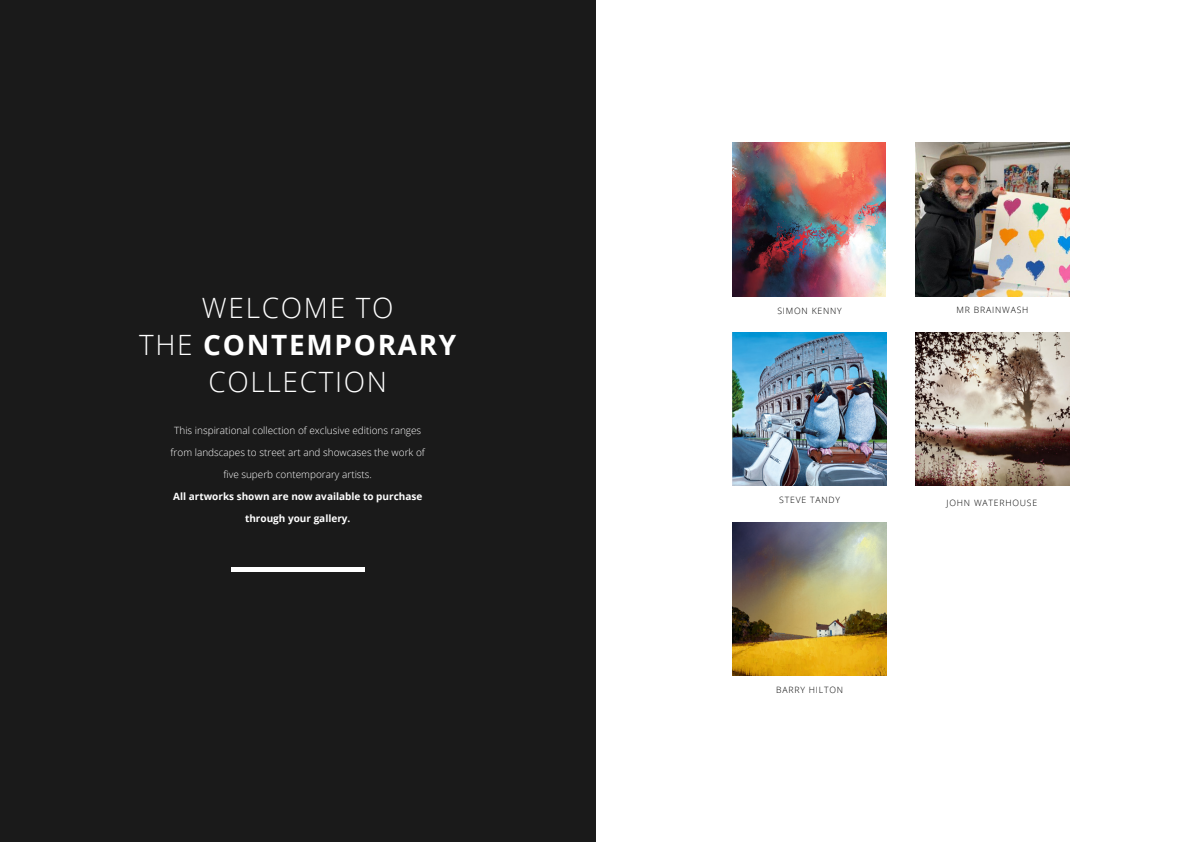
<style>
.page{position:relative;width:1191px;height:842px;background:#fff}
.page>*{position:absolute;margin:0;border:0;box-sizing:border-box;transform-origin:0 0}
.t1{font:300 28px "Open Sans";letter-spacing:.06em;color:#fff}
.t2{font:700 28px "Open Sans";letter-spacing:.06em;color:#fff}
.t3{font:300 10px "Open Sans";color:#fff}
.t4{font:700 10px "Open Sans";color:#fff}
.t5{font:300 8.7px "Open Sans";letter-spacing:.09em;color:#000}
.s1{font-weight:300}
</style>
<div class="page">
<div style="left:0;top:0;width:595px;height:842px;background:#1a1a1a"></div>
<img style="left:732px;top:143px;width:153px;height:153px">
<img style="left:733px;top:333px;width:153px;height:153px">
<img style="left:916px;top:333px;width:153px;height:153px">
<img style="left:733px;top:522px;width:153px;height:154px">
<img style="left:916px;top:143px;width:153px;height:153px">
<hr style="left:231px;top:567px;width:133px;height:4px;background:#fff">
<p class="t1" style="left:202px;top:288px;width:193px">WELCOME TO</p>
<p class="t5" style="left:956px;top:304px;width:73px">MR BRAINWASH</p>
<p class="t2" style="left:139px;top:325px;width:319px"><span class="s1">THE</span> CONTEMPORARY</p>
<p class="t1" style="left:208px;top:362px;width:180px">COLLECTION</p>
<p class="t5" style="left:777px;top:305px;width:66px">SIMON KENNY</p>
<p class="t3" style="left:174px;top:423px;width:248px">This inspirational collection of exclusive editions ranges</p>
<p class="t3" style="left:171px;top:445px;width:256px">from landscapes to street art and showcases the work of</p>
<p class="t3" style="left:223px;top:467px;width:150px">five superb contemporary artists.</p>
<p class="t4" style="left:173px;top:489px;width:251px">All artworks shown are now available to purchase</p>
<p class="t4" style="left:245px;top:511px;width:107px">through your gallery.</p>
<p class="t5" style="left:779px;top:494px;width:62px">STEVE TANDY</p>
<p class="t5" style="left:776px;top:683px;width:68px">BARRY HILTON</p>
<p class="t5" style="left:946px;top:497px;width:92px">JOHN WATERHOUSE</p>
</div>
